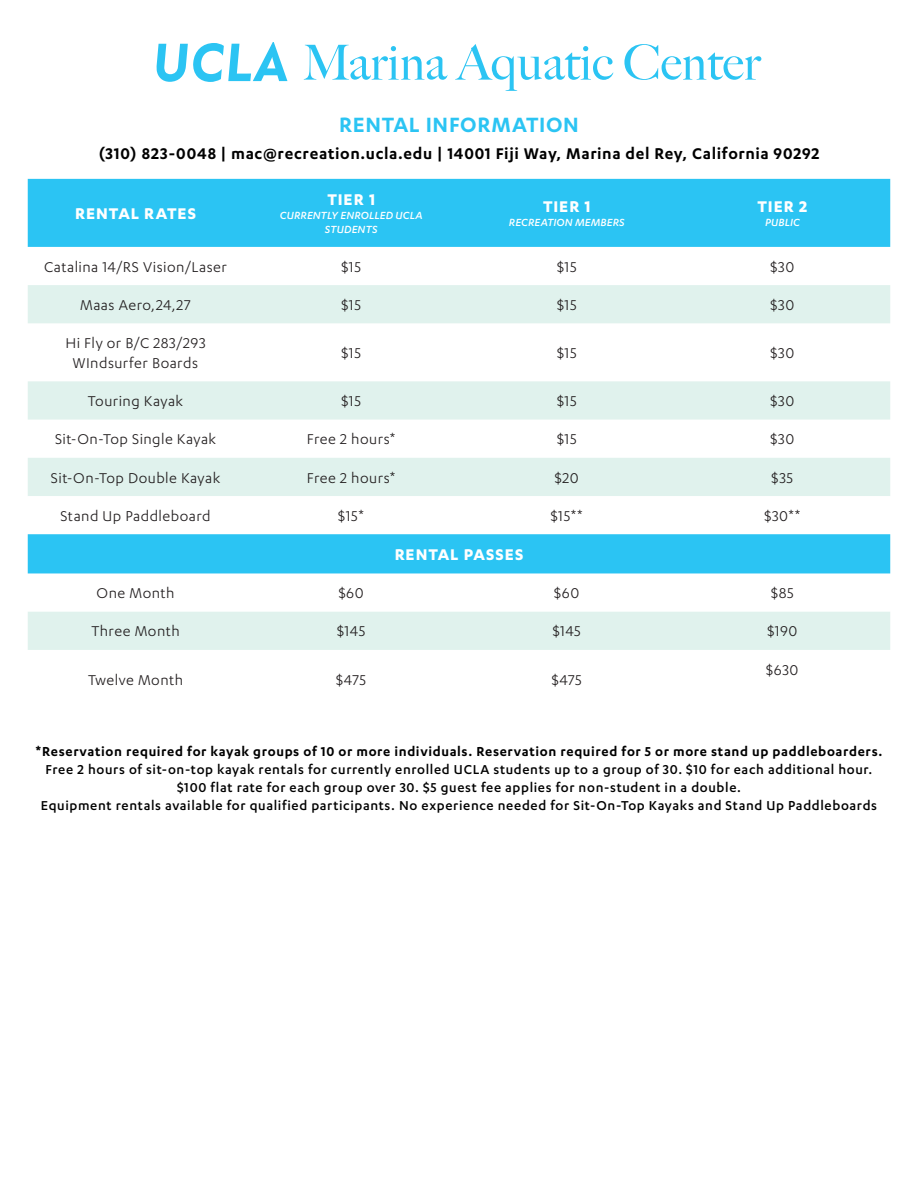
<style>
.page{position:relative;width:918px;height:1188px;background:#fff}
.page>*{position:absolute;margin:0;border:0;box-sizing:border-box;transform-origin:0 0}
.t1{font:600 24px "Karbon";letter-spacing:.03em;color:#2bc4f3}
.t2{font:600 18px "Karbon";letter-spacing:.035em;color:#000}
.t3{font:700 18px "Karbon";letter-spacing:.055em;color:#fff}
.t4{font:16.5px/19.8px "Karbon";letter-spacing:.03em;color:#231f20;text-align:center}
.t5{font:500 15px "Karbon";letter-spacing:.045em;color:#000}
.t6{font:600 15px "Karbon";letter-spacing:.045em;color:#000}
.t7{font:italic 500 12px/14.4px "Karbon";letter-spacing:.015em;color:#fff;text-align:center}
</style>
<div class="page">
<svg style="left:28px;top:179px;width:862px;height:145px;fill:#2bc4f3"></svg>
<div style="left:28px;top:285px;width:862px;height:38px;background:#e0f2ed"></div>
<svg style="left:28px;top:381px;width:862px;height:269px"></svg>
<svg style="left:157px;top:42px;width:130px;height:40px"></svg>
<svg style="left:304px;top:44px;width:458px;height:47px"></svg>
<p class="t1" style="left:339px;top:112px;width:241px">RENTAL INFORMATION</p>
<p class="t2" style="left:98px;top:144px;width:723px">(310) 823-0048 | mac@recreation.ucla.edu | 14001 Fiji Way, Marina del Rey, California 90292</p>
<p class="t3" style="left:75px;top:203px;width:122px">RENTAL RATES</p>
<p class="t3" style="left:327px;top:189px;width:49px">TIER 1</p>
<p class="t7" style="left:280px;top:208px;width:144px">CURRENTLY ENROLLED UCLA<br>STUDENTS</p>
<p class="t3" style="left:543px;top:196px;width:49px">TIER 1</p>
<p class="t7" style="left:509px;top:215px;width:117px">RECREATION MEMBERS</p>
<p class="t3" style="left:758px;top:196px;width:51px">TIER 2</p>
<p class="t7" style="left:765px;top:215px;width:36px">PUBLIC</p>
<p class="t4" style="left:44px;top:256px;width:185px">Catalina 14/RS Vision/Laser</p>
<p class="t4" style="left:341px;top:256px;width:21px">$15</p>
<p class="t4" style="left:557px;top:256px;width:21px">$15</p>
<p class="t4" style="left:771px;top:256px;width:25px">$30</p>
<p class="t4" style="left:80px;top:294px;width:112px">Maas Aero,24,27</p>
<p class="t4" style="left:341px;top:294px;width:21px">$15</p>
<p class="t4" style="left:557px;top:294px;width:21px">$15</p>
<p class="t4" style="left:771px;top:294px;width:25px">$30</p>
<p class="t4" style="left:65px;top:333px;width:142px">Hi Fly or B/C 283/293<br>WIndsurfer Boards</p>
<p class="t4" style="left:341px;top:343px;width:21px">$15</p>
<p class="t4" style="left:557px;top:343px;width:21px">$15</p>
<p class="t4" style="left:771px;top:343px;width:25px">$30</p>
<p class="t4" style="left:88px;top:391px;width:97px">Touring Kayak</p>
<p class="t4" style="left:341px;top:391px;width:21px">$15</p>
<p class="t4" style="left:557px;top:391px;width:21px">$15</p>
<p class="t4" style="left:771px;top:391px;width:25px">$30</p>
<p class="t4" style="left:55px;top:429px;width:163px">Sit-On-Top Single Kayak</p>
<p class="t4" style="left:307px;top:429px;width:90px">Free 2 hours*</p>
<p class="t4" style="left:557px;top:429px;width:21px">$15</p>
<p class="t4" style="left:771px;top:429px;width:25px">$30</p>
<p class="t4" style="left:51px;top:467px;width:171px">Sit-On-Top Double Kayak</p>
<p class="t4" style="left:307px;top:467px;width:90px">Free 2 hours*</p>
<p class="t4" style="left:555px;top:467px;width:25px">$20</p>
<p class="t4" style="left:772px;top:467px;width:23px">$35</p>
<p class="t4" style="left:60px;top:505px;width:152px">Stand Up Paddleboard</p>
<p class="t4" style="left:338px;top:505px;width:27px">$15*</p>
<p class="t4" style="left:551px;top:505px;width:34px">$15**</p>
<p class="t4" style="left:764px;top:505px;width:38px">$30**</p>
<p class="t3" style="left:395px;top:544px;width:130px">RENTAL PASSES</p>
<p class="t4" style="left:97px;top:583px;width:79px">One Month</p>
<p class="t4" style="left:339px;top:583px;width:27px">$60</p>
<p class="t4" style="left:554px;top:583px;width:27px">$60</p>
<p class="t4" style="left:771px;top:583px;width:24px">$85</p>
<p class="t4" style="left:91px;top:621px;width:90px">Three Month</p>
<p class="t4" style="left:337px;top:621px;width:30px">$145</p>
<p class="t4" style="left:553px;top:621px;width:30px">$145</p>
<p class="t4" style="left:767px;top:621px;width:32px">$190</p>
<p class="t4" style="left:88px;top:669px;width:96px">Twelve Month</p>
<p class="t4" style="left:336px;top:669px;width:31px">$475</p>
<p class="t4" style="left:552px;top:669px;width:31px">$475</p>
<p class="t4" style="left:766px;top:659px;width:34px">$630</p>
<p class="t6" style="left:36px;top:743px;width:848px">*Reservation required for kayak groups of 10 or more individuals. Reservation required for 5 or more stand up paddleboarders.</p>
<p class="t5" style="left:46px;top:761px;width:828px">Free 2 hours of sit-on-top kayak rentals for currently enrolled UCLA students up to a group of 30. $10 for each additional hour.</p>
<p class="t5" style="left:177px;top:779px;width:566px">$100 flat rate for each group over 30. $5 guest fee applies for non-student in a double.</p>
<p class="t5" style="left:41px;top:797px;width:838px">Equipment rentals available for qualified participants. No experience needed for Sit-On-Top Kayaks and Stand Up Paddleboards</p>
</div>
